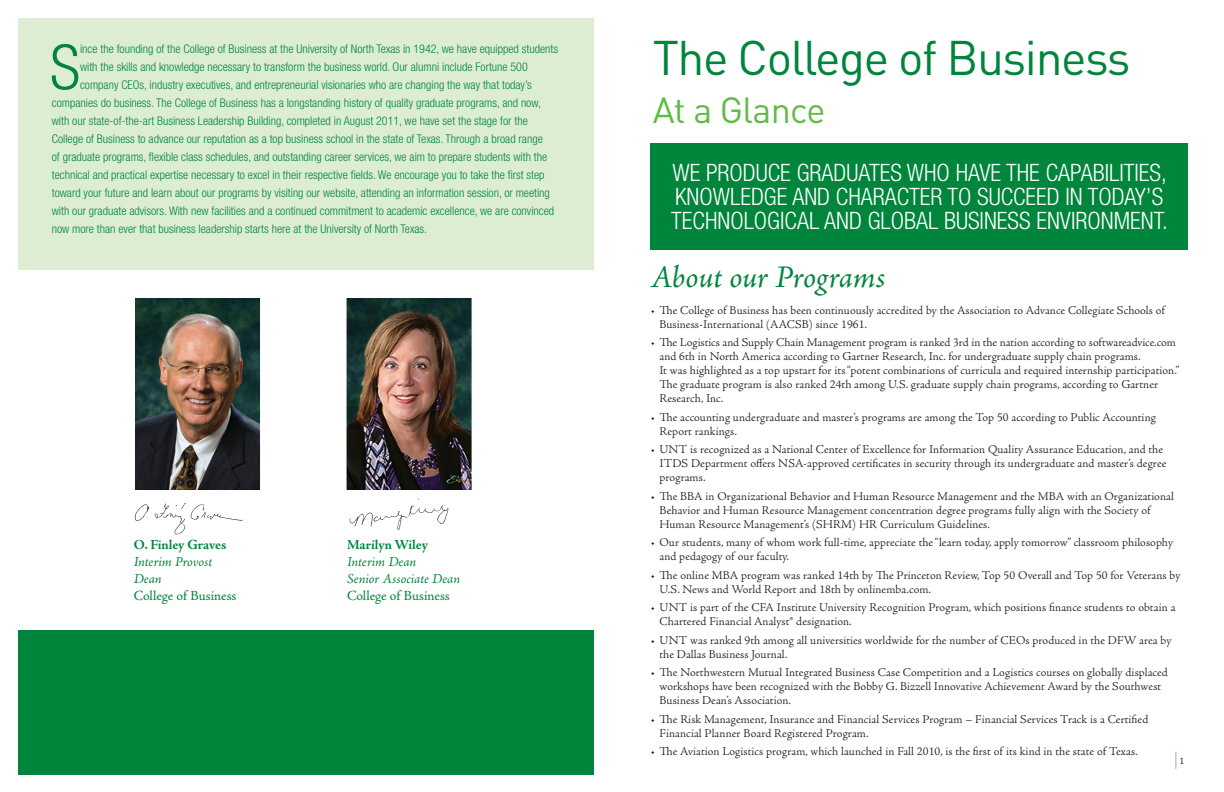
<style>
.page{position:relative;width:1224px;height:792px;background:#fff}
.page>*{position:absolute;margin:0;border:0;box-sizing:border-box;transform-origin:0 0}
.t1{font:300 condensed 62.4px "Helvetica Neue LT Std";color:#00853c}
.t2{font:48px "DIN";letter-spacing:-.03em;color:#00853c}
.t3{font:36px "DIN";letter-spacing:-.02em;color:#60bb46}
.t4{font:italic 32px "Adobe Jenson Pro";letter-spacing:-.005em;color:#00853c}
.t5{font:300 condensed 24px/24px "Helvetica Neue LT Std";color:#fff}
.t6{font:italic 14px/16.8px "Adobe Jenson Pro";letter-spacing:-.005em;color:#00853c}
.t7{font:14px "Adobe Jenson Pro";letter-spacing:-.005em;color:#00853c}
.t8{font:700 14px "Adobe Jenson Pro";letter-spacing:-.005em;color:#00853c}
.t9{font:300 12px/14px "Adobe Jenson Pro";letter-spacing:.005em;color:#231f20}
.t10{font:300 condensed 12px "Helvetica Neue LT Std";color:#00853c}
.t11{font:10px "Adobe Jenson Pro";color:#231f20}
</style>
<div class="page">
<svg style="left:1176px;top:752px;width:1px;height:17px"></svg>
<div style="left:650px;top:144px;width:538px;height:106px;background:#00853c"></div>
<div style="left:18px;top:18px;width:575px;height:251px;background:#ddedd4"></div>
<div style="left:18px;top:630px;width:575px;height:145px;background:#00853c"></div>
<img style="left:135px;top:298px;width:126px;height:192px">
<img style="left:346px;top:298px;width:126px;height:192px">
<img style="left:134px;top:502px;width:109px;height:33px">
<img style="left:349px;top:498px;width:100px;height:32px">
<h1 class="t1" style="left:50px;top:31px;width:31px">S</h1>
<p class="t10" style="left:80px;top:42px;width:479px">ince the founding of the College of Business at the University of North Texas in 1942, we have equipped students</p>
<p class="t10" style="left:80px;top:60px;width:449px">with the skills and knowledge necessary to transform the business world. Our alumni include Fortune 500</p>
<p class="t10" style="left:80px;top:78px;width:453px">company CEOs, industry executives, and entrepreneurial visionaries who are changing the way that today’s</p>
<p class="t10" style="left:52px;top:96px;width:491px">companies do business. The College of Business has a longstanding history of quality graduate programs, and now,</p>
<p class="t10" style="left:52px;top:114px;width:478px">with our state-of-the-art Business Leadership Building, completed in August 2011, we have set the stage for the</p>
<p class="t10" style="left:52px;top:132px;width:492px">College of Business to advance our reputation as a top business school in the state of Texas. Through a broad range</p>
<p class="t10" style="left:52px;top:150px;width:497px">of graduate programs, flexible class schedules, and outstanding career services, we aim to prepare students with the</p>
<p class="t10" style="left:52px;top:168px;width:494px">technical and practical expertise necessary to excel in their respective fields. We encourage you to take the first step</p>
<p class="t10" style="left:52px;top:186px;width:500px">toward your future and learn about our programs by visiting our website, attending an information session, or meeting</p>
<p class="t10" style="left:52px;top:204px;width:504px">with our graduate advisors. With new facilities and a continued commitment to academic excellence, we are convinced</p>
<p class="t10" style="left:52px;top:222px;width:377px">now more than ever that business leadership starts here at the University of North Texas.</p>
<p class="t8" style="left:134px;top:537px;width:94px">O. Finley Graves</p>
<p class="t6" style="left:134px;top:554px;width:80px">Interim Provost<br>Dean</p>
<p class="t7" style="left:134px;top:587px;width:104px">College of Business</p>
<p class="t8" style="left:347px;top:537px;width:83px">Marilyn Wiley</p>
<p class="t6" style="left:347px;top:554px;width:115px">Interim Dean<br>Senior Associate Dean</p>
<p class="t7" style="left:347px;top:587px;width:104px">College of Business</p>
<h2 class="t2" style="left:653px;top:28px;width:479px">The College of Business</h2>
<h3 class="t3" style="left:653px;top:88px;width:175px">At a Glance</h3>
<h3 class="t5" style="left:671px;top:161px;width:498px">WE PRODUCE GRADUATES WHO HAVE THE CAPABILITIES,<br>KNOWLEDGE AND CHARACTER TO SUCCEED IN TODAY’S<br>TECHNOLOGICAL AND GLOBAL BUSINESS ENVIRONMENT.</h3>
<h3 class="t4" style="left:650px;top:259px;width:237px">About our Programs</h3>
<p class="t9" style="left:659px;top:303px;width:507px;text-indent:-9px">• The College of Business has been continuously accredited by the Association to Advance Collegiate Schools of<br>Business-International (AACSB) since 1961.</p>
<p class="t9" style="left:659px;top:336px;width:522px;text-indent:-9px">• The Logistics and Supply Chain Management program is ranked 3rd in the nation according to softwareadvice.com and 6th in North America according to Gartner Research, Inc. for undergraduate supply chain programs.<br>It was highlighted as a top upstart for its“potent combinations of curricula and required internship participation.” The graduate program is also ranked 24th among U.S. graduate supply chain programs, according to Gartner Research, Inc.</p>
<p class="t9" style="left:659px;top:410px;width:498px;text-indent:-9px">• The accounting undergraduate and master’s programs are among the Top 50 according to Public Accounting<br>Report rankings.</p>
<p class="t9" style="left:659px;top:443px;width:508px;text-indent:-9px">• UNT is recognized as a National Center of Excellence for Information Quality Assurance Education, and the<br>ITDS Department offers NSA-approved certificates in security through its undergraduate and master’s degree programs.</p>
<p class="t9" style="left:659px;top:489px;width:516px;text-indent:-9px">• The BBA in Organizational Behavior and Human Resource Management and the MBA with an Organizational<br>Behavior and Human Resource Management concentration degree programs fully align with the Society of<br>Human Resource Management’s (SHRM) HR Curriculum Guidelines.</p>
<p class="t9" style="left:660px;top:536px;width:515px;text-indent:-9px">• Our students, many of whom work full-time, appreciate the“learn today, apply tomorrow” classroom philosophy and pedagogy of our faculty.</p>
<p class="t9" style="left:660px;top:568px;width:523px;text-indent:-9px">• The online MBA program was ranked 14th by The Princeton Review, Top 50 Overall and Top 50 for Veterans by<br>U.S. News and World Report and 18th by onlinemba.com.</p>
<p class="t9" style="left:660px;top:601px;width:517px;text-indent:-9px">• UNT is part of the CFA Institute University Recognition Program, which positions finance students to obtain a<br>Chartered Financial Analyst® designation.</p>
<p class="t9" style="left:660px;top:633px;width:514px;text-indent:-9px">• UNT was ranked 9th among all universities worldwide for the number of CEOs produced in the DFW area by the Dallas Business Journal.</p>
<p class="t9" style="left:660px;top:666px;width:510px;text-indent:-9px">• The Northwestern Mutual Integrated Business Case Competition and a Logistics courses on globally displaced workshops have been recognized with the Bobby G. Bizzell Innovative Achievement Award by the Southwest<br>Business Dean’s Association.</p>
<p class="t9" style="left:660px;top:712px;width:490px;text-indent:-9px">• The Risk Management, Insurance and Financial Services Program – Financial Services Track is a Certified<br>Financial Planner Board Registered Program.</p>
<p class="t9" style="left:651px;top:745px;width:489px">• The Aviation Logistics program, which launched in Fall 2010, is the first of its kind in the state of Texas.</p>
<p class="t11" style="left:1180px;top:755px;width:6px">1</p>
</div>
